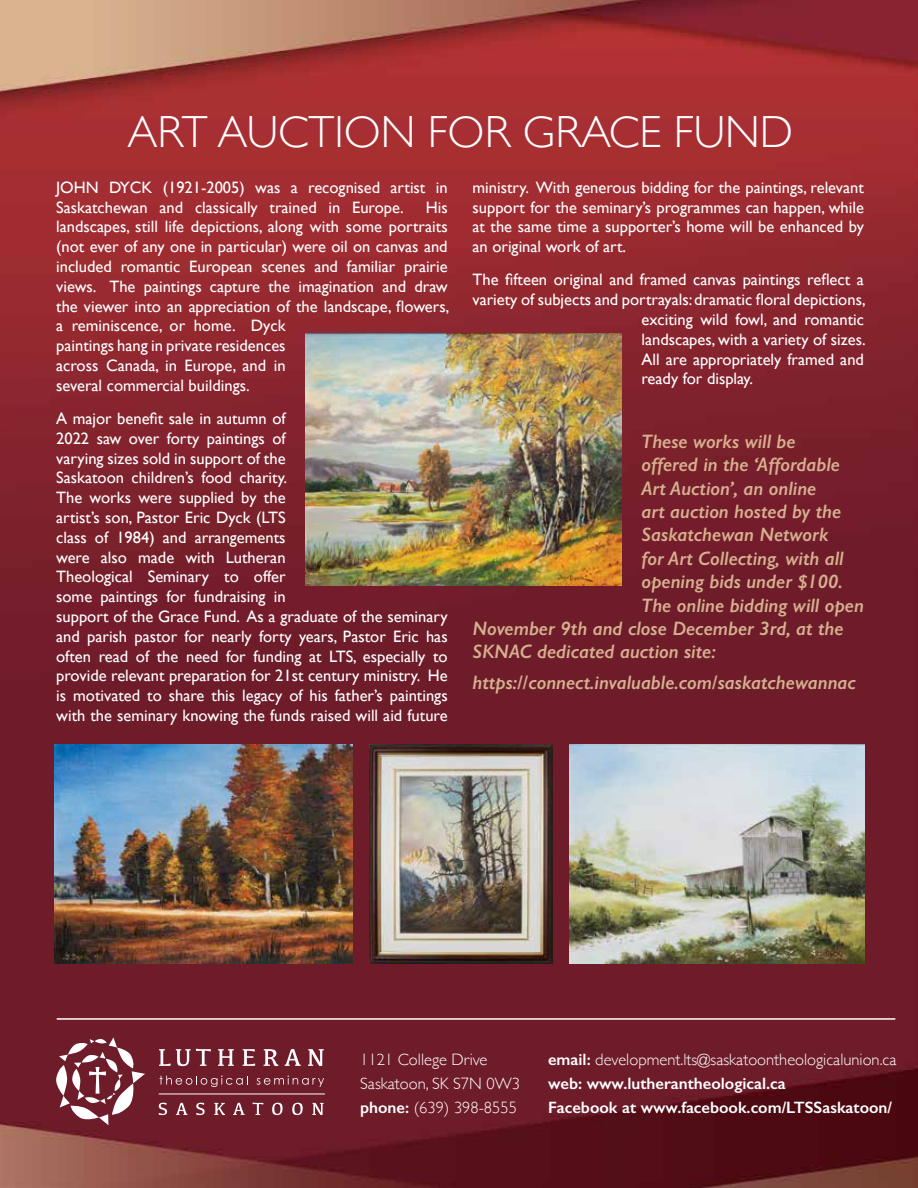
<style>
.page{position:relative;width:918px;height:1188px;background:#fff}
.page>*{position:absolute;margin:0;border:0;box-sizing:border-box;transform-origin:0 0}
.t1{font:300 45px "Gill Sans";color:#fff}
.t2{font:italic 600 19.5px "Gill Sans";color:#d6b18f}
.t3{font:16.5px/19.8px "Gill Sans";color:#fff}
.t4{font:600 16.5px/24px "Gill Sans";color:#fff}
.t5{font:300 16.5px/24px "Gill Sans";color:#fff}
.s1{font-weight:600}
.s2{font-weight:300}
</style>
<div class="page">
<img style="left:0;top:0;width:918px;height:1188px">
<svg style="left:56px;top:1037px;width:89px;height:88px"></svg>
<svg style="left:159px;top:1049px;width:52px;height:17px"></svg>
<svg style="left:218px;top:1049px;width:16px;height:17px"></svg>
<svg style="left:243px;top:1049px;width:12px;height:17px"></svg>
<svg style="left:264px;top:1049px;width:14px;height:17px"></svg>
<svg style="left:285px;top:1049px;width:16px;height:17px"></svg>
<svg style="left:308px;top:1049px;width:16px;height:17px"></svg>
<svg style="left:159px;top:1076px;width:89px;height:11px"></svg>
<svg style="left:257px;top:1076px;width:67px;height:11px"></svg>
<svg style="left:159px;top:1103px;width:8px;height:12px"></svg>
<svg style="left:176px;top:1103px;width:12px;height:12px"></svg>
<svg style="left:196px;top:1103px;width:9px;height:12px"></svg>
<svg style="left:214px;top:1103px;width:11px;height:12px"></svg>
<svg style="left:233px;top:1103px;width:12px;height:12px"></svg>
<svg style="left:253px;top:1102px;width:10px;height:13px"></svg>
<svg style="left:272px;top:1103px;width:11px;height:12px"></svg>
<svg style="left:292px;top:1103px;width:11px;height:12px"></svg>
<svg style="left:312px;top:1103px;width:12px;height:12px"></svg>
<hr style="left:159px;top:1093px;width:166px;height:1px;background:#fff">
<hr style="left:57px;top:1018px;width:838px;height:2px;background:#fff">
<img style="left:370px;top:745px;width:182px;height:218px">
<img style="left:306px;top:333px;width:315px;height:252px">
<img style="left:54px;top:745px;width:298px;height:219px">
<img style="left:570px;top:745px;width:294px;height:218px">
<h1 class="t1" style="left:128px;top:97px;width:667px">ART AUCTION FOR GRACE FUND</h1>
<p class="t3" style="left:56px;top:177px;width:393px">JOHN DYCK (1921-2005) was a recognised artist in<br>Saskatchewan and classically trained in Europe.</p>
<p class="t3" style="left:56px;top:197px;width:395px;text-indent:370px">His landscapes, still life depictions, along with some portraits (not ever of any one in particular) were oil on canvas and included romantic European scenes and familiar prairie views. The paintings capture the imagination and draw the viewer into an appreciation of the landscape, flowers, a reminiscence, or home. Dyck<br>paintings hang in private residences<br>across Canada, in Europe, and in<br>several commercial buildings.</p>
<p class="t3" style="left:56px;top:408px;width:393px">A major benefit sale in autumn of<br>2022 saw over forty paintings of<br>varying sizes sold in support of the<br>Saskatoon children’s food charity.<br>The works were supplied by the<br>artist’s son, Pastor Eric Dyck (LTS<br>class of 1984) and arrangements<br>were also made with Lutheran<br>Theological Seminary to offer<br>some paintings for fundraising in<br>support of the Grace Fund. As a graduate of the seminary and parish pastor for nearly forty years, Pastor Eric has often read of the need for funding at LTS, especially to provide relevant preparation for 21st century ministry. He is motivated to share this legacy of his father’s paintings with the seminary knowing the funds raised will aid future</p>
<p class="t3" style="left:472px;top:177px;width:393px;text-align:justify">ministry. With generous bidding for the paintings, relevant support for the seminary’s programmes can happen, while at the same time a supporter’s home will be enhanced by an original work of art.</p>
<p class="t3" style="left:472px;top:270px;width:393px">The fifteen original and framed canvas paintings reflect a</p>
<p class="t3" style="left:472px;top:290px;width:395px">variety of subjects and portrayals: dramatic floral depictions,</p>
<p class="t3" style="left:641px;top:309px;width:224px">exciting wild fowl, and romantic</p>
<p class="t3" style="left:641px;top:329px;width:226px">landscapes, with a variety of sizes.</p>
<p class="t3" style="left:641px;top:349px;width:224px">All are appropriately framed and</p>
<p class="t3" style="left:641px;top:369px;width:113px">ready for display.</p>
<p class="t2" style="left:641px;top:429px;width:156px">These works will be</p>
<p class="t2" style="left:641px;top:453px;width:200px">offered in the ‘Affordable</p>
<p class="t2" style="left:641px;top:476px;width:176px">Art Auction’, an online</p>
<p class="t2" style="left:641px;top:500px;width:201px">art auction hosted by the</p>
<p class="t2" style="left:641px;top:523px;width:189px">Saskatchewan Network</p>
<p class="t2" style="left:641px;top:546px;width:204px">for Art Collecting, with all</p>
<p class="t2" style="left:641px;top:570px;width:203px">opening bids under $100.</p>
<p class="t2" style="left:641px;top:593px;width:224px">The online bidding will open</p>
<p class="t2" style="left:472px;top:617px;width:373px">November 9th and close December 3rd, at the</p>
<p class="t2" style="left:472px;top:640px;width:245px">SKNAC dedicated auction site:</p>
<p class="t2" style="left:472px;top:670px;width:385px">https://connect.invaluable.com/saskatchewannac</p>
<p class="t5" style="left:360px;top:1047px;width:161px">1121 College Drive<br>Saskatoon, SK S7N 0W3 <span class="s1">phone:</span> (639) 398-8555</p>
<p class="t4" style="left:548px;top:1048px;width:350px">email: <span class="s2">development.lts@saskatoontheologicalunion.ca </span>web: www.lutherantheological.ca<br>Facebook at www.facebook.com/LTSSaskatoon/</p>
</div>
